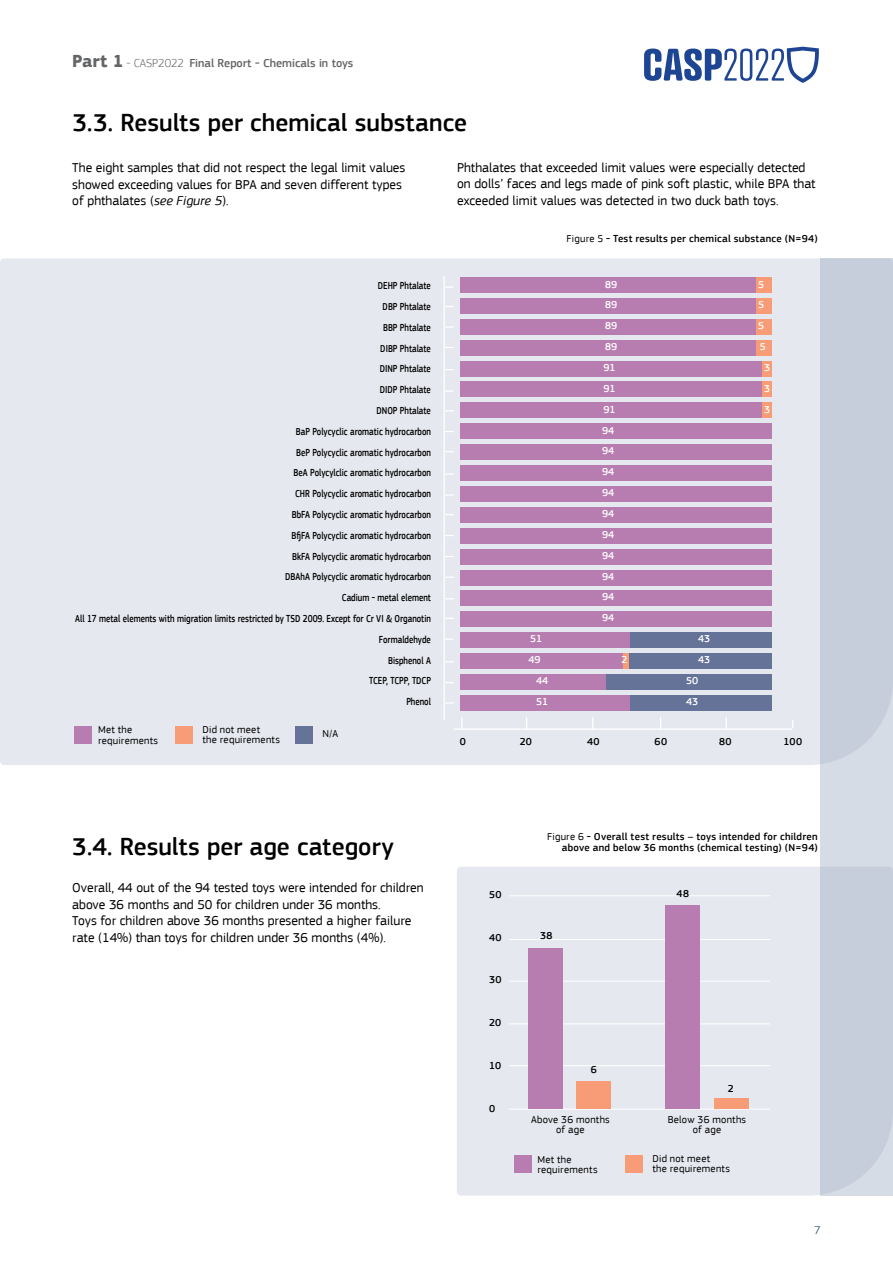
<style>
.page{position:relative;width:893px;height:1263px;background:#fff}
.page>*{position:absolute;margin:0;border:0;box-sizing:border-box;transform-origin:0 0}
.t1{font:500 25.5px "EC Square Sans Pro";color:#000}
.t2{font:13.5px/16.5px "EC Square Sans Pro";color:#000}
.t3{font:500 12px "EC Square Sans Pro";color:#636466}
.t4{font:300 12px "EC Square Sans Pro";color:#02405d}
.t5{font:500 10.5px/20.9px "EC Square Sans Pro";color:#000;text-align:right;scale:.81 1}
.t6{font:500 10.5px/10.5px "EC Square Sans Pro";letter-spacing:.025em;color:#000;text-align:right}
.t7{font:10.5px/10.5px "EC Square Sans Pro";letter-spacing:.025em;color:#000}
.t8{font:500 10.5px/20.9px "EC Square Sans Pro";color:#fff;text-align:justify}
.t9{font:500 10.5px "EC Square Sans Pro";color:#000}
.s1{font-weight:700;font-size:18px}
.s2{font-weight:300}
.s3{font-style:italic}
.s4{font-weight:400}
</style>
<div class="page">
<div style="left:0;top:258px;width:821px;height:507px;background:#e6e8ef"></div>
<div style="left:629px;top:633px;width:143px;height:15px;background:#667399"></div>
<div style="left:629px;top:654px;width:143px;height:15px;background:#667399"></div>
<div style="left:606px;top:674px;width:166px;height:15px;background:#667399"></div>
<div style="left:629px;top:695px;width:143px;height:15px;background:#667399"></div>
<div style="left:755px;top:277px;width:17px;height:15px;background:#f79c76"></div>
<div style="left:755px;top:298px;width:17px;height:15px;background:#f79c76"></div>
<div style="left:755px;top:319px;width:17px;height:15px;background:#f79c76"></div>
<div style="left:755px;top:340px;width:17px;height:15px;background:#f79c76"></div>
<div style="left:762px;top:361px;width:10px;height:15px;background:#f79c76"></div>
<div style="left:762px;top:382px;width:10px;height:15px;background:#f79c76"></div>
<div style="left:762px;top:403px;width:10px;height:15px;background:#f79c76"></div>
<div style="left:622px;top:654px;width:7px;height:15px;background:#f79c76"></div>
<div style="left:460px;top:277px;width:295px;height:15px;background:#b87db0"></div>
<div style="left:460px;top:298px;width:295px;height:15px;background:#b87db0"></div>
<div style="left:460px;top:319px;width:295px;height:15px;background:#b87db0"></div>
<div style="left:460px;top:340px;width:295px;height:15px;background:#b87db0"></div>
<div style="left:460px;top:361px;width:302px;height:15px;background:#b87db0"></div>
<div style="left:460px;top:382px;width:302px;height:15px;background:#b87db0"></div>
<div style="left:460px;top:403px;width:302px;height:15px;background:#b87db0"></div>
<div style="left:460px;top:424px;width:312px;height:15px;background:#b87db0"></div>
<div style="left:460px;top:445px;width:312px;height:15px;background:#b87db0"></div>
<div style="left:460px;top:465px;width:312px;height:16px;background:#b87db0"></div>
<div style="left:460px;top:486px;width:312px;height:15px;background:#b87db0"></div>
<div style="left:460px;top:507px;width:312px;height:15px;background:#b87db0"></div>
<div style="left:460px;top:528px;width:312px;height:15px;background:#b87db0"></div>
<div style="left:460px;top:549px;width:312px;height:15px;background:#b87db0"></div>
<div style="left:460px;top:570px;width:312px;height:15px;background:#b87db0"></div>
<div style="left:460px;top:591px;width:312px;height:15px;background:#b87db0"></div>
<div style="left:460px;top:612px;width:312px;height:15px;background:#b87db0"></div>
<div style="left:460px;top:633px;width:169px;height:15px;background:#b87db0"></div>
<div style="left:460px;top:654px;width:162px;height:15px;background:#b87db0"></div>
<div style="left:460px;top:674px;width:146px;height:15px;background:#b87db0"></div>
<div style="left:460px;top:695px;width:169px;height:15px;background:#b87db0"></div>
<svg style="left:592px;top:717px;width:2px;height:11px"></svg>
<hr style="left:454px;top:728px;width:338px;height:2px;background:#fff">
<div style="left:75px;top:726px;width:17px;height:17px;background:#b87db0"></div>
<div style="left:175px;top:726px;width:17px;height:17px;background:#f79c76"></div>
<div style="left:295px;top:726px;width:17px;height:17px;background:#667399"></div>
<hr style="left:443px;top:276px;width:2px;height:444px;background:#fff">
<svg style="left:445px;top:286px;width:9px;height:2px"></svg>
<svg style="left:445px;top:326px;width:9px;height:2px"></svg>
<svg style="left:445px;top:390px;width:9px;height:2px"></svg>
<svg style="left:445px;top:576px;width:9px;height:2px"></svg>
<svg style="left:445px;top:473px;width:9px;height:2px"></svg>
<svg style="left:445px;top:494px;width:9px;height:2px"></svg>
<svg style="left:445px;top:638px;width:9px;height:2px"></svg>
<svg style="left:445px;top:702px;width:9px;height:2px"></svg>
<div style="left:457px;top:867px;width:364px;height:329px;background:#e6e8ef"></div>
<hr style="left:509px;top:895px;width:261px;height:1px;background:#fff">
<hr style="left:509px;top:939px;width:261px;height:1px;background:#fff">
<hr style="left:509px;top:981px;width:261px;height:1px;background:#fff">
<hr style="left:509px;top:1065px;width:261px;height:1px;background:#fff">
<hr style="left:509px;top:1023px;width:261px;height:1px;background:#fff">
<hr style="left:509px;top:1109px;width:261px;height:1px;background:#fff">
<div style="left:577px;top:1081px;width:34px;height:28px;background:#f79c76"></div>
<div style="left:528px;top:948px;width:34px;height:161px;background:#b87db0"></div>
<div style="left:714px;top:1099px;width:34px;height:10px;background:#f79c76"></div>
<div style="left:666px;top:906px;width:34px;height:203px;background:#b87db0"></div>
<div style="left:514px;top:1155px;width:17px;height:17px;background:#b87db0"></div>
<div style="left:625px;top:1155px;width:17px;height:17px;background:#f79c76"></div>
<div style="left:821px;top:258px;width:72px;height:938px;background:linear-gradient(to right,#c7cfdd,#c9d1de)"></div>
<svg style="left:644px;top:47px;width:175px;height:36px"></svg>
<p class="t3" style="left:72px;top:56px;width:283px"><span class="s1">Part 1</span> <span class="s2">- CASP2022</span> Final Report - Chemicals in toys</p>
<h1 class="t1" style="left:72px;top:107px;width:396px">3.3. Results per chemical substance</h1>
<p class="t2" style="left:72px;top:159px;width:335px">The eight samples that did not respect the legal limit values showed exceeding values for BPA and seven different types of phthalates (<span class="s3">see Figure 5</span>).</p>
<p class="t5" style="left:75px;top:275px;width:441px">DEHP Phtalate<br>DBP Phtalate<br>BBP Phtalate<br>DIBP Phtalate<br>DINP Phtalate<br>DIDP Phtalate<br>DNOP Phtalate<br>BaP Polycyclic aromatic hydrocarbon<br>BeP Polycyclic aromatic hydrocarbon<br>BeA Polycylclic aromatic hydrocarbon<br>CHR Polycyclic aromatic hydrocarbon<br>BbFA Polycyclic aromatic hydrocarbon<br>BfjFA Polycyclic aromatic hydrocarbon<br>BkFA Polycyclic aromatic hydrocarbon<br>DBAhA Polycyclic aromatic hydrocarbon<br>Cadium - metal element<br>All 17 metal elements with migration limits restricted by TSD 2009. Except for Cr VI &amp; Organotin<br>Formaldehyde<br>Bisphenol A<br>TCEP, TCPP, TDCP<br>Phenol</p>
<p class="t7" style="left:98px;top:725px;width:62px">Met the requirements</p>
<p class="t7" style="left:202px;top:724px;width:79px">Did not meet<br>the requirements</p>
<p class="t7" style="left:323px;top:728px;width:17px">N/A</p>
<p class="t2" style="left:457px;top:159px;width:360px">Phthalates that exceeded limit values were especially detected on dolls’ faces and legs made of pink soft plastic, while BPA that exceeded limit values was detected in two duck bath toys.</p>
<p class="t6" style="left:567px;top:234px;width:253px"><span class="s4">Figure 5</span> - Test results per chemical substance (N=94)</p>
<p class="t8" style="left:605px;top:274px;width:14px">89</p>
<p class="t8" style="left:758px;top:274px;width:8px">5</p>
<p class="t8" style="left:605px;top:295px;width:14px">89</p>
<p class="t8" style="left:758px;top:295px;width:8px">5</p>
<p class="t8" style="left:605px;top:316px;width:14px">89</p>
<p class="t8" style="left:758px;top:316px;width:8px">5</p>
<p class="t8" style="left:605px;top:336px;width:14px">89</p>
<p class="t8" style="left:760px;top:336px;width:8px">5</p>
<p class="t8" style="left:604px;top:357px;width:14px">91</p>
<p class="t8" style="left:764px;top:357px;width:8px">3</p>
<p class="t8" style="left:604px;top:378px;width:14px">91</p>
<p class="t8" style="left:764px;top:378px;width:8px">3</p>
<p class="t8" style="left:604px;top:399px;width:14px">91</p>
<p class="t8" style="left:764px;top:399px;width:8px">3</p>
<p class="t8" style="left:602px;top:420px;width:14px">94<br>94<br>94<br>94<br>94<br>94<br>94<br>94<br>94<br>94</p>
<p class="t8" style="left:530px;top:628px;width:14px">51</p>
<p class="t8" style="left:698px;top:628px;width:14px">43</p>
<p class="t8" style="left:529px;top:649px;width:14px">49</p>
<p class="t8" style="left:622px;top:649px;width:8px">2</p>
<p class="t8" style="left:698px;top:649px;width:14px">43</p>
<p class="t8" style="left:536px;top:670px;width:14px">44</p>
<p class="t8" style="left:686px;top:670px;width:14px">50</p>
<p class="t8" style="left:536px;top:691px;width:14px">51</p>
<p class="t8" style="left:686px;top:691px;width:14px">43</p>
<p class="t9" style="left:460px;top:735px;width:8px">0</p>
<p class="t9" style="left:520px;top:735px;width:14px">20</p>
<p class="t9" style="left:587px;top:735px;width:14px">40</p>
<p class="t9" style="left:655px;top:735px;width:14px">60</p>
<p class="t9" style="left:719px;top:735px;width:14px">80</p>
<p class="t9" style="left:783px;top:735px;width:20px">100</p>
<h1 class="t1" style="left:72px;top:832px;width:323px">3.4. Results per age category</h1>
<p class="t2" style="left:72px;top:880px;width:353px">Overall, 44 out of the 94 tested toys were intended for children above 36 months and 50 for children under 36 months.<br>Toys for children above 36 months presented a higher failure rate (14%) than toys for children under 36 months (4%).</p>
<p class="t9" style="left:489px;top:888px;width:14px">50</p>
<p class="t9" style="left:489px;top:931px;width:14px">40</p>
<p class="t9" style="left:489px;top:974px;width:14px">30</p>
<p class="t9" style="left:489px;top:1016px;width:14px">20</p>
<p class="t9" style="left:489px;top:1059px;width:14px">10</p>
<p class="t9" style="left:489px;top:1102px;width:8px">0</p>
<p class="t6" style="left:547px;top:832px;width:272px"><span class="s4">Figure 6</span> - Overall test results – toys intended for children above and below 36 months (chemical testing) (N=94)</p>
<p class="t9" style="left:540px;top:929px;width:14px">38</p>
<p class="t9" style="left:591px;top:1064px;width:8px">6</p>
<p class="t9" style="left:676px;top:888px;width:14px">48</p>
<p class="t9" style="left:728px;top:1082px;width:8px">2</p>
<p class="t7" style="left:531px;top:1114px;width:80px;text-align:center">Above 36 months of age</p>
<p class="t7" style="left:668px;top:1114px;width:80px;text-align:center">Below 36 months of age</p>
<p class="t7" style="left:537px;top:1154px;width:62px">Met the requirements</p>
<p class="t7" style="left:652px;top:1153px;width:79px">Did not meet<br>the requirements</p>
<p class="t4" style="left:814px;top:1223px;width:8px">7</p>
</div>
